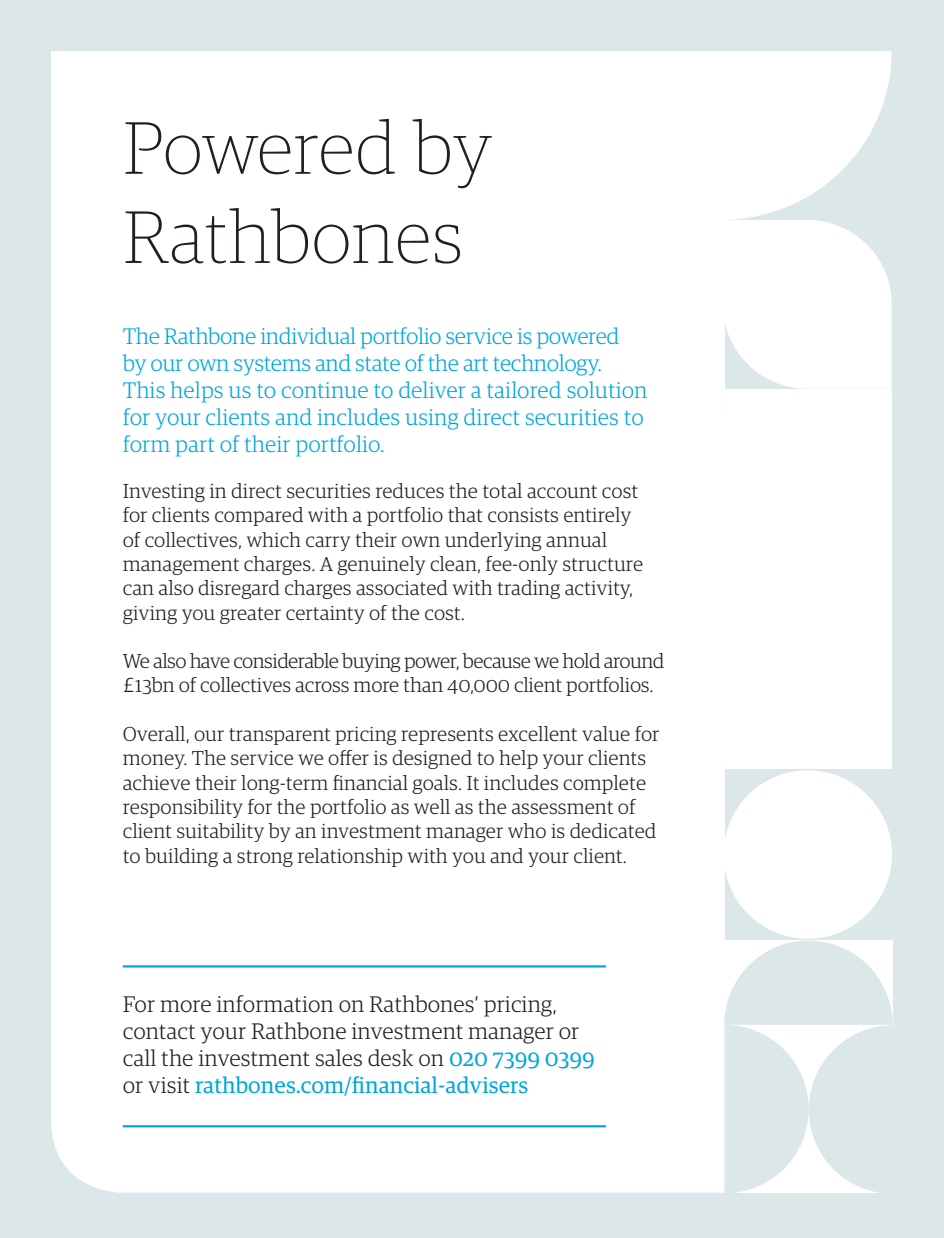
<style>
.page{position:relative;width:944px;height:1238px;background:#fff}
.page>*{position:absolute;margin:0;border:0;box-sizing:border-box;transform-origin:0 0}
.t1{font:100 74.25px/89.1px "Guardian RTB Egyp";letter-spacing:-.005em;color:#231f20}
.t2{font:300 22.5px/27px "Guardian RTB Egyp";letter-spacing:-.005em;color:#00a6db}
.t3{font:300 22.5px/27px "Guardian RTB Egyp";color:#231f20}
.t4{font:300 20.25px/24.3px "Guardian RTB Egyp";color:#231f20}
.t5{font:300 20.25px/24.3px "Guardian RTB Egyp";letter-spacing:-.025em;color:#231f20}
.s1{font-weight:400;color:#00a6db}
</style>
<div class="page">
<div style="left:0;top:0;width:944px;height:1237px;background:#dce7ea"></div>
<svg style="left:725px;top:51px;width:167px;height:794px;fill:#fff"></svg>
<div style="left:51px;top:757px;width:674px;height:435px;background:#fff"></div>
<div style="left:51px;top:51px;width:674px;height:706px;background:#fff"></div>
<div style="left:601px;top:51px;width:150px;height:28px;background:#fff"></div>
<hr style="left:123px;top:965px;width:483px;height:2px;background:#00a6db">
<hr style="left:123px;top:1125px;width:483px;height:2px;background:#00a6db">
<div style="left:725px;top:390px;width:167px;height:379px;background:#fff"></div>
<svg style="left:724px;top:940px;width:169px;height:253px"></svg>
<div style="left:723px;top:770px;width:169px;height:168px;background:#fff;border-radius:50%"></div>
<p class="t1" style="left:123px;top:100px;width:371px">Powered by<br>Rathbones</p>
<p class="t2" style="left:123px;top:321px;width:526px">The Rathbone individual portfolio service is powered by our own systems and state of the art technology.<br>This helps us to continue to deliver a tailored solution for your clients and includes using direct securities to form part of their portfolio.</p>
<p class="t4" style="left:123px;top:477px;width:522px">Investing in direct securities reduces the total account cost for clients compared with a portfolio that consists entirely of collectives, which carry their own underlying annual management charges. A genuinely clean, fee-only structure can also disregard charges associated with trading activity, giving you greater certainty of the cost.</p>
<p class="t5" style="left:123px;top:648px;width:543px">We also have considerable buying power, because we hold around £13bn of collectives across more than 40,000 client portfolios.</p>
<p class="t4" style="left:123px;top:720px;width:538px">Overall, our transparent pricing represents excellent value for money. The service we offer is designed to help your clients achieve their long-term financial goals. It includes complete responsibility for the portfolio as well as the assessment of client suitability by an investment manager who is dedicated to building a strong relationship with you and your client.</p>
<p class="t3" style="left:123px;top:989px;width:474px">For more information on Rathbones’ pricing, contact your Rathbone investment manager or call the investment sales desk on <span class="s1">020 7399 0399 </span>or visit <span class="s1">rathbones.com/financial-advisers</span></p>
</div>
